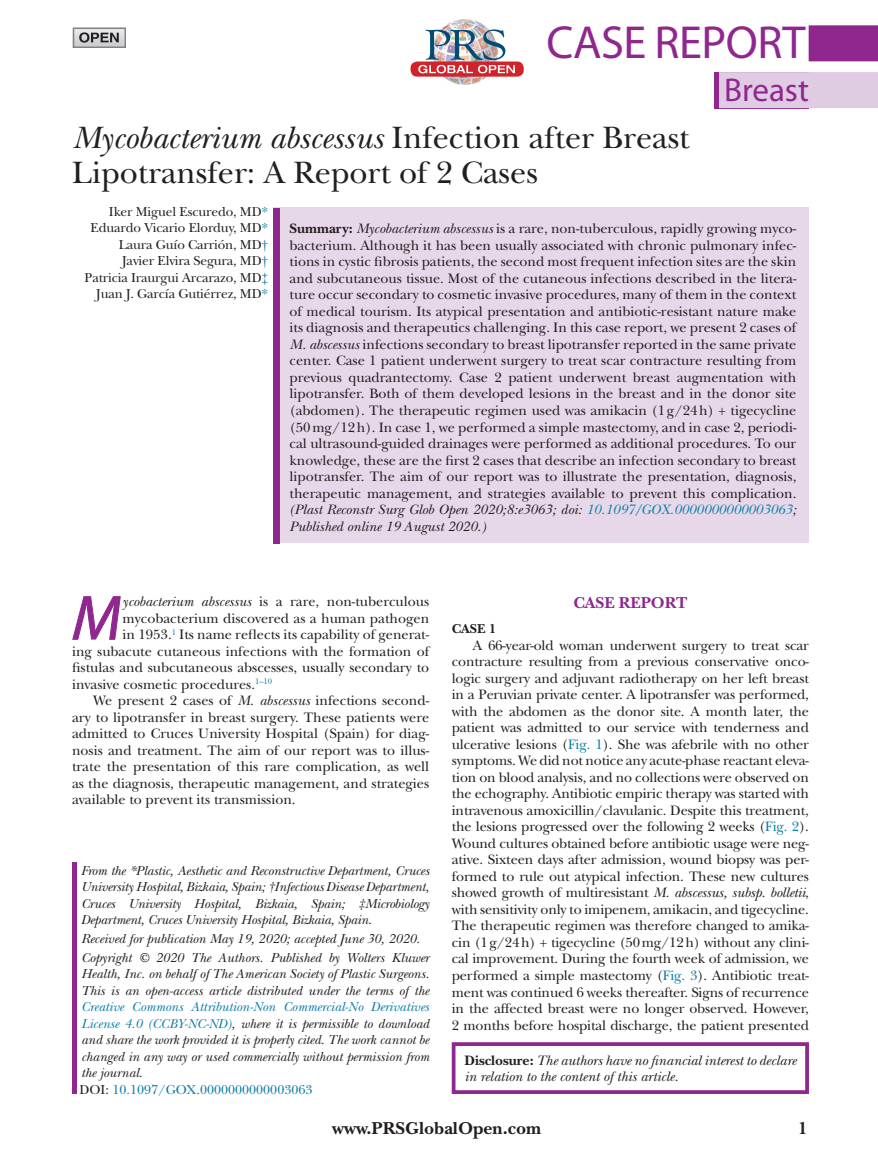
<style>
.page{position:relative;width:878px;height:1175px;background:#fff}
.page>*{position:absolute;margin:0;border:0;box-sizing:border-box;transform-origin:0 0}
.t1{font:italic 63.15px "Myriad Pro";color:#8f278f}
.t2{font:46.5px "Myriad Pro";letter-spacing:-.01em;color:#8f278f}
.t3{font:33px "Myriad Pro";color:#8f278f}
.t4{font:32.25px/34.5px "New Baskerville Std";color:#231f20}
.t5{font:700 18px "New Baskerville Std";color:#231f20}
.t6{font:700 16.5px "New Baskerville Std";color:#8f278f}
.t7{font:14.25px/16.5px "New Baskerville Std";color:#231f20;text-align:justify}
.t8{font:italic 14.25px/16.5px "New Baskerville Std";color:#231f20}
.t9{font:italic 13.5px/16.5px "New Baskerville Std";color:#231f20}
.t10{font:13.5px/16.5px "New Baskerville Std";letter-spacing:-.01em;color:#231f20;text-align:right}
.t11{font:700 13.5px "New Baskerville Std";color:#231f20}
.s1{font-style:italic}
.s2{color:#0f7eac}
.s3{font-weight:700}
.s4{font-style:italic;color:#0f7eac}
.s5{font-style:normal}
.s6{font-style:normal;color:#0f7eac}
.s7{font-weight:700;font-style:normal}
</style>
<div class="page">
<div style="left:73px;top:28px;width:52px;height:20px;border:2px solid #808285"></div>
<svg style="left:79px;top:32px;width:40px;height:11px"></svg>
<svg style="left:72px;top:596px;width:49px;height:44px"></svg>
<div style="left:714px;top:72px;width:94px;height:36px;background:#8f278f"></div>
<div style="left:719px;top:72px;width:159px;height:36px;background:#dfcce3"></div>
<hr style="left:72px;top:862px;width:4px;height:68px;background:#8f278f">
<hr style="left:72px;top:930px;width:4px;height:19px;background:#8f278f">
<hr style="left:72px;top:949px;width:4px;height:129px;background:#8f278f">
<hr style="left:72px;top:1077px;width:4px;height:17px;background:#8f278f">
<div style="left:452px;top:1042px;width:356px;height:52px;border:4px solid #8f278f"></div>
<div style="left:274px;top:208px;width:534px;height:335px;background:#e6d8e9"></div>
<div style="left:274px;top:208px;width:6px;height:335px;background:#8f278f"></div>
<div style="left:808px;top:25px;width:70px;height:36px;background:#8f278f"></div>
<img style="left:441px;top:20px;width:48px;height:64px">
<div style="left:410px;top:61px;width:113px;height:16px;background:#d1232a;border-radius:7px"></div>
<img style="left:418px;top:29px;width:97px;height:44px">
<h2 class="t2" style="left:546px;top:14px;width:260px">CASE REPORT</h2>
<h3 class="t4" style="left:72px;top:121px;width:619px"><span class="s1">Mycobacterium abscessus</span> Infection after Breast<br>Lipotransfer: A Report of 2 Cases</h3>
<h3 class="t3" style="left:724px;top:69px;width:86px">BREAST</h3>
<p class="t10" style="left:85px;top:203px;width:185px">Iker Miguel Escuredo, MD<span class="s2">*<br></span>Eduardo Vicario Elorduy, MD<span class="s2">*<br></span>Laura Guío Carrión, MD<span class="s2">†<br></span>Javier Elvira Segura, MD<span class="s2">†<br></span>Patricia Iraurgui Arcarazo, MD<span class="s2">‡<br></span>Juan J. García Gutiérrez, MD<span class="s2">*</span></p>
<p class="t7" style="left:289px;top:221px;width:508px"><span class="s3">Summary:</span> <span class="s1">Mycobacterium abscessus</span> is a rare, non-tuberculous, rapidly growing myco&shy;bacterium. Although it has been usually associated with chronic pulmonary infec&shy;tions in cystic fibrosis patients, the second most frequent infection sites are the skin and subcutaneous tissue. Most of the cutaneous infections described in the litera&shy;ture occur secondary to cosmetic invasive procedures, many of them in the context of medical tourism. Its atypical presentation and antibiotic-resistant nature make its diagnosis and therapeutics challenging. In this case report, we present 2 cases of <span class="s1">M. abscessus</span> infections secondary to breast lipotransfer reported in the same private center. Case 1 patient underwent surgery to treat scar contracture resulting from previous quadrantectomy. Case 2 patient underwent breast augmentation with lipotransfer. Both of them developed lesions in the breast and in the donor site (abdomen). The therapeutic regimen used was amikacin (1g/24h) + tigecycline (50mg/12h). In case 1, we performed a simple mastectomy, and in case 2, periodi&shy;cal ultrasound-guided drainages were performed as additional procedures. To our knowledge, these are the first 2 cases that describe an infection secondary to breast lipotransfer. The aim of our report was to illustrate the presentation, diagnosis, therapeutic management, and strategies available to prevent this complication. <span class="s1">(Plast Reconstr Surg Glob Open 2020;8:e3063; doi:</span> <span class="s4">10.1097/GOX.0000000000003063</span><span class="s1">; Published online 19 August 2020.)</span></p>
<h1 class="t1" style="left:72px;top:579px;width:51px">M</h1>
<p class="t7" style="left:123px;top:593px;width:308px"><span class="s1">ycobacterium abscessus</span> is a rare, non-tuberculous</p>
<p class="t7" style="left:123px;top:610px;width:308px">mycobacterium discovered as a human pathogen</p>
<p class="t7" style="left:123px;top:626px;width:308px">in 1953.<sup>1</sup> Its name reflects its capability of generat-</p>
<p class="t7" style="left:72px;top:643px;width:359px">ing subacute cutaneous infections with the formation of</p>
<p class="t7" style="left:72px;top:659px;width:359px">fistulas and subcutaneous abscesses, usually secondary to</p>
<p class="t7" style="left:72px;top:676px;width:202px">invasive cosmetic procedures.<sup>1–10</sup></p>
<p class="t7" style="left:93px;top:692px;width:337px">We present 2 cases of <span class="s1">M. abscessus</span> infections second-</p>
<p class="t7" style="left:72px;top:709px;width:359px">ary to lipotransfer in breast surgery. These patients were</p>
<p class="t7" style="left:72px;top:725px;width:359px">admitted to Cruces University Hospital (Spain) for diag-</p>
<p class="t7" style="left:72px;top:742px;width:358px">nosis and treatment. The aim of our report was to illus-</p>
<p class="t7" style="left:72px;top:758px;width:359px">trate the presentation of this rare complication, as well</p>
<p class="t7" style="left:72px;top:775px;width:358px">as the diagnosis, therapeutic management, and strategies</p>
<p class="t7" style="left:72px;top:791px;width:225px">available to prevent its transmission.</p>
<p class="t9" style="left:81px;top:862px;width:350px;text-align:justify">From the *Plastic, Aesthetic and Reconstructive Department, Cruces University Hospital, Bizkaia, Spain; †Infectious Disease Department, Cruces University Hospital, Bizkaia, Spain; ‡Microbiology Department, Cruces University Hospital, Bizkaia, Spain.</p>
<p class="t9" style="left:81px;top:929px;width:350px;line-height:18.8px">Received for publication May 19, 2020; accepted June 30, 2020.<br>Copyright © 2020 The Authors. Published by Wolters Kluwer</p>
<p class="t9" style="left:81px;top:965px;width:350px">Health, Inc. on behalf of The American Society of Plastic Surgeons.<br>This is an open-access article distributed under the terms of the</p>
<p class="t9" style="left:80px;top:998px;width:351px"><span class="s2">Creative Commons Attribution-Non Commercial-No Derivatives License 4.0 (CCBY-NC-ND)</span>, where it is permissible to download and share the work provided it is properly cited. The work cannot be changed in any way or used commercially without permission from the journal.<br><span class="s5">DOI:</span> <span class="s6">10.1097/GOX.0000000000003063</span></p>
<p class="t6" style="left:573px;top:593px;width:115px">CASE REPORT</p>
<p class="t11" style="left:452px;top:621px;width:46px">CASE 1</p>
<p class="t7" style="left:451px;top:637px;width:359px;text-indent:21px">A 66-year-old woman underwent surgery to treat scar contracture resulting from a previous conservative onco&shy;logic surgery and adjuvant radiotherapy on her left breast in a Peruvian private center. A lipotransfer was performed, with the abdomen as the donor site. A month later, the patient was admitted to our service with tenderness and ulcerative lesions (<span class="s2">Fig. 1</span>). She was afebrile with no other symptoms. We did not notice any acute-phase reactant eleva&shy;tion on blood analysis, and no collections were observed on the echography. Antibiotic empiric therapy was started with intravenous amoxicillin/clavulanic. Despite this treatment, the lesions progressed over the following 2 weeks (<span class="s2">Fig. 2</span>).<br>Wound cultures obtained before antibiotic usage were neg&shy;ative. Sixteen days after admission, wound biopsy was per&shy;formed to rule out atypical infection. These new cultures showed growth of multiresistant <span class="s1">M. abscessus, subsp. bolletii</span>, with sensitivity only to imipenem, amikacin, and tigecycline.<br>The therapeutic regimen was therefore changed to amika&shy;cin (1g/24h) + tigecycline (50mg/12h) without any clini&shy;cal improvement. During the fourth week of admission, we performed a simple mastectomy (<span class="s2">Fig. 3</span>). Antibiotic treat&shy;ment was continued 6 weeks thereafter. Signs of recurrence in the affected breast were no longer observed. However, 2 months before hospital discharge, the patient presented</p>
<p class="t8" style="left:464px;top:1051px;width:333px"><span class="s7">Disclosure:</span> The authors have no financial interest to declare in relation to the content of this article.</p>
<p class="t5" style="left:332px;top:1118px;width:210px">www.PRSGlobalOpen.com</p>
<p class="t5" style="left:798px;top:1118px;width:11px">1</p>
</div>
